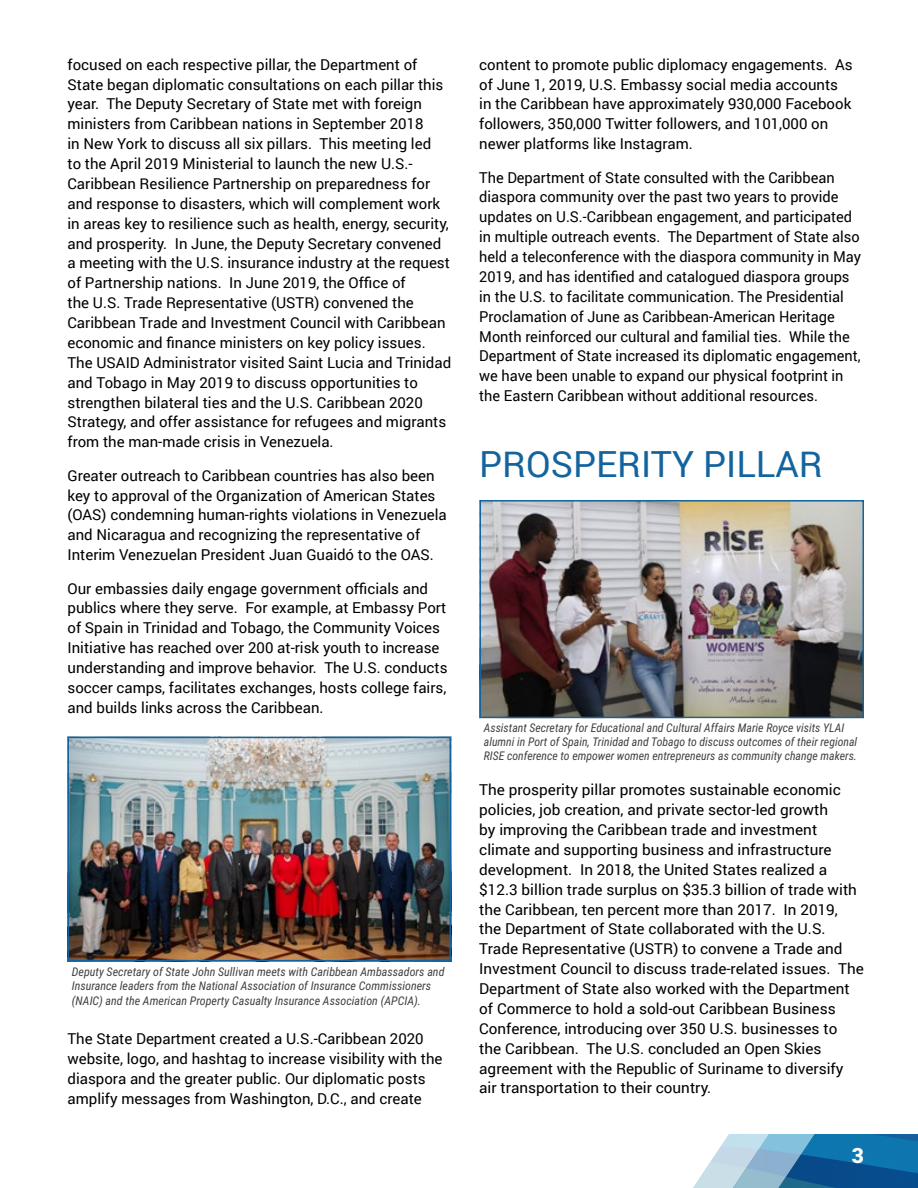
<style>
.page{position:relative;width:918px;height:1188px;background:#fff}
.page>*{position:absolute;margin:0;border:0;box-sizing:border-box;transform-origin:0 0}
.t1{font:36px "Roboto";color:#13649e}
.t2{font:900 21px "Roboto";color:#fff}
.t3{font:15px/19.8px "Roboto";color:#000}
.t4{font:italic 12px/14.4px "Roboto Condensed";color:#000}
</style>
<div class="page">
<svg style="left:693px;top:1134px;width:225px;height:54px"></svg>
<img style="left:71px;top:740px;width:377px;height:218px">
<div style="left:68px;top:737px;width:383px;height:224px;border:2px solid #13649e"></div>
<img style="left:483px;top:503px;width:378px;height:212px">
<div style="left:480px;top:500px;width:384px;height:218px;border:2px solid #13649e"></div>
<p class="t3" style="left:68px;top:54px;width:385px">focused on each respective pillar, the Department of State began diplomatic consultations on each pillar this year. The Deputy Secretary of State met with foreign ministers from Caribbean nations in September 2018<br>in New York to discuss all six pillars. This meeting led<br>to the April 2019 Ministerial to launch the new U.S.- Caribbean Resilience Partnership on preparedness for and response to disasters, which will complement work in areas key to resilience such as health, energy, security, and prosperity. In June, the Deputy Secretary convened a meeting with the U.S. insurance industry at the request of Partnership nations. In June 2019, the Office of<br>the U.S. Trade Representative (USTR) convened the Caribbean Trade and Investment Council with Caribbean economic and finance ministers on key policy issues.<br>The USAID Administrator visited Saint Lucia and Trinidad and Tobago in May 2019 to discuss opportunities to strengthen bilateral ties and the U.S. Caribbean 2020<br>Strategy, and offer assistance for refugees and migrants from the man-made crisis in Venezuela.</p>
<p class="t3" style="left:68px;top:465px;width:381px">Greater outreach to Caribbean countries has also been key to approval of the Organization of American States (OAS) condemning human-rights violations in Venezuela and Nicaragua and recognizing the representative of Interim Venezuelan President Juan Guaidó to the OAS.</p>
<p class="t3" style="left:68px;top:578px;width:382px">Our embassies daily engage government officials and publics where they serve. For example, at Embassy Port of Spain in Trinidad and Tobago, the Community Voices Initiative has reached over 200 at-risk youth to increase understanding and improve behavior. The U.S. conducts soccer camps, facilitates exchanges, hosts college fairs, and builds links across the Caribbean.</p>
<p class="t4" style="left:72px;top:964px;width:374px">Deputy Secretary of State John Sullivan meets with Caribbean Ambassadors and<br>Insurance leaders from the National Association of Insurance Commissioners (NAIC) and the American Property Casualty Insurance Association (APCIA).</p>
<p class="t3" style="left:68px;top:1029px;width:377px">The State Department created a U.S.-Caribbean 2020 website, logo, and hashtag to increase visibility with the diaspora and the greater public. Our diplomatic posts amplify messages from Washington, D.C., and create</p>
<p class="t3" style="left:479px;top:54px;width:375px">content to promote public diplomacy engagements. As of June 1, 2019, U.S. Embassy social media accounts in the Caribbean have approximately 930,000 Facebook followers, 350,000 Twitter followers, and 101,000 on newer platforms like Instagram.</p>
<p class="t3" style="left:479px;top:167px;width:383px">The Department of State consulted with the Caribbean diaspora community over the past two years to provide updates on U.S.-Caribbean engagement, and participated in multiple outreach events. The Department of State also held a teleconference with the diaspora community in May 2019, and has identified and catalogued diaspora groups in the U.S. to facilitate communication. The Presidential Proclamation of June as Caribbean-American Heritage Month reinforced our cultural and familial ties. While the Department of State increased its diplomatic engagement, we have been unable to expand our physical footprint in the Eastern Caribbean without additional resources.</p>
<h1 class="t1" style="left:479px;top:439px;width:345px">PROSPERITY PILLAR</h1>
<p class="t4" style="left:484px;top:720px;width:375px">Assistant Secretary for Educational and Cultural Affairs Marie Royce visits YLAI alumni in Port of Spain, Trinidad and Tobago to discuss outcomes of their regional<br>RISE conference to empower women entrepreneurs as community change makers.</p>
<p class="t3" style="left:479px;top:779px;width:386px">The prosperity pillar promotes sustainable economic policies, job creation, and private sector-led growth<br>by improving the Caribbean trade and investment climate and supporting business and infrastructure development. In 2018, the United States realized a $12.3 billion trade surplus on $35.3 billion of trade with the Caribbean, ten percent more than 2017. In 2019,<br>the Department of State collaborated with the U.S.<br>Trade Representative (USTR) to convene a Trade and Investment Council to discuss trade-related issues. The Department of State also worked with the Department of Commerce to hold a sold-out Caribbean Business Conference, introducing over 350 U.S. businesses to<br>the Caribbean. The U.S. concluded an Open Skies agreement with the Republic of Suriname to diversify air transportation to their country.</p>
<h2 class="t2" style="left:852px;top:1141px;width:14px">3</h2>
</div>
